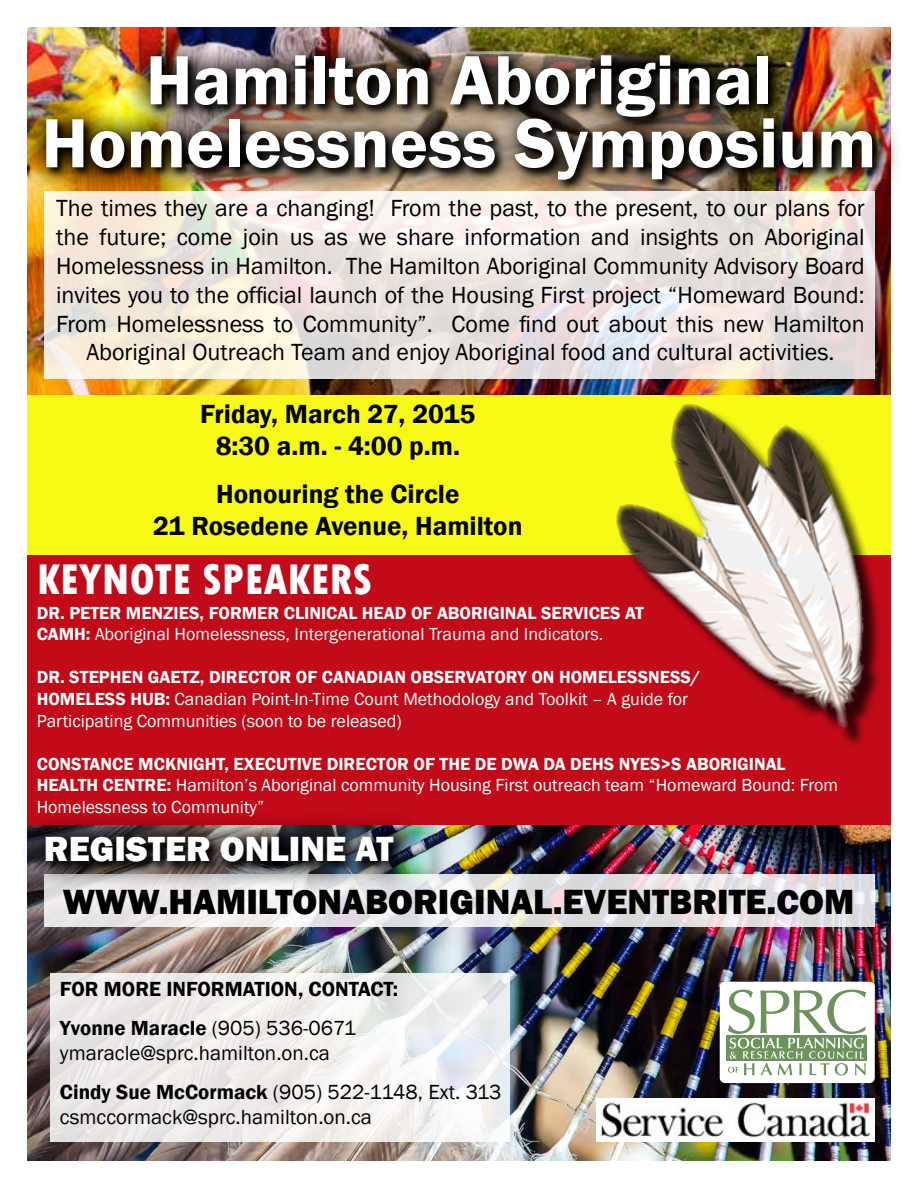
<style>
.page{position:relative;width:918px;height:1188px;background:#fff}
.page>*{position:absolute;margin:0;border:0;box-sizing:border-box;transform-origin:0 0}
.t1{font:600 72px/63px "Franklin Gothic";color:#fff;text-align:center}
.t2{font:800 condensed 45px "Tw Cen";color:#fff}
.t3{font:800 36px "Franklin Gothic";color:#000}
.t4{font:800 36px "Franklin Gothic";color:#fff}
.t5{font:600 27px/32.4px "Franklin Gothic";color:#000;text-align:center}
.t6{font:24px/28.8px "Franklin Gothic";color:#000;text-align:center}
.t7{font:21px/38.7px "Franklin Gothic";color:#000}
.t8{font:600 21px/38.7px "Franklin Gothic";color:#000}
.t9{font:18px/21.6px "Franklin Gothic";color:#fff}
.t10{font:600 18px/21.6px "Franklin Gothic";color:#fff}
.s1{font-weight:400}
.s2{font-weight:600}
</style>
<div class="page">
<img style="left:27px;top:825px;width:864px;height:336px">
<img style="left:27px;top:28px;width:864px;height:367px">
<div style="left:27px;top:395px;width:864px;height:227px;background:#f7fa15"></div>
<img style="left:26px;top:31px;width:870px;height:174px">
<div style="left:27px;top:555px;width:864px;height:270px;background:#c20a18"></div>
<svg style="left:44px;top:191px;width:831px;height:188px;background:#eee6e0"></svg>
<div style="left:619px;top:405px;width:263px;height:343px;background:#000;opacity:.75"></div>
<img style="left:616px;top:404px;width:248px;height:326px">
<svg style="left:50px;top:973px;width:460px;height:169px;fill:#efedec"></svg>
<svg style="left:44px;top:874px;width:831px;height:53px"></svg>
<svg style="left:27px;top:825px;width:396px;height:68px"></svg>
<img style="left:27px;top:818px;width:390px;height:68px">
<img style="left:596px;top:1099px;width:279px;height:43px">
<div style="left:720px;top:982px;width:155px;height:101px;background:#fff;border-radius:5px"></div>
<svg style="left:728px;top:990px;width:138px;height:85px"></svg>
<h1 class="t1" style="left:41px;top:50px;width:836px">Hamilton Aboriginal<br>Homelessness Symposium</h1>
<p class="t6" style="left:56px;top:194px;width:810px">The times they are a changing! From the past, to the present, to our plans for the future; come join us as we share information and insights on Aboriginal Homelessness in Hamilton. The Hamilton Aboriginal Community Advisory Board invites you to the official launch of the Housing First project “Homeward Bound:<br>From Homelessness to Community”. Come find out about this new Hamilton Aboriginal Outreach Team and enjoy Aboriginal food and cultural activities.</p>
<p class="t5" style="left:200px;top:398px;width:277px">Friday, March 27, 2015<br>8:30 a.m. - 4:00 p.m.</p>
<p class="t5" style="left:153px;top:478px;width:371px">Honouring the Circle<br>21 Rosedene Avenue, Hamilton</p>
<h2 class="t2" style="left:37px;top:553px;width:337px">KEYNOTE SPEAKERS</h2>
<p class="t10" style="left:37px;top:602px;width:609px">Dr. Peter Menzies, Form er Clinical Head of Aboriginal Services at<br>CAMH: <span class="s1">Aboriginal Homelessness, Intergenerational Trauma and Indicators.</span></p>
<p class="t9" style="left:37px;top:667px;width:665px"><span class="s2">Dr. Steph en Gaetz, Dir ector of Canadian Observatory on Homelessness/<br>Homeless Hub:</span> Canadian Point-In-Time Count Methodology and Toolkit – A guide for<br>Participating Communities (soon to be released)</p>
<p class="t10" style="left:37px;top:753px;width:250px">CONSTANCE MCKNIG HT, EXECUTIVE</p>
<p class="t10" style="left:327px;top:753px;width:415px">DIRECTOR OF THE DE DWA DA DEHS NYES&gt;S ABORIGIN</p>
<p class="t9" style="left:37px;top:753px;width:803px;text-indent:729px"><span class="s2">AL<br>HEALTH CENTRE:</span> Hamilton’s Aboriginal community Housing First outreach team “Homeward Bound: From<br>Homelessness to Community”</p>
<h3 class="t4" style="left:44px;top:826px;width:21px">REGI</h3>
<h3 class="t4" style="left:126px;top:826px;width:44px">STER</h3>
<h3 class="t4" style="left:220px;top:826px;width:22px">ONLINE</h3>
<h3 class="t4" style="left:355px;top:826px;width:21px">AT</h3>
<h3 class="t3" style="left:63px;top:878px;width:793px">WWW.HAMILTONABORIGINAL.EVENTBRITE.COM</h3>
<p class="t8" style="left:60px;top:970px;width:340px;text-indent:238px">, CONTACT:<br>Yvonne Maracle <span class="s1">(905) 536-0671</span></p>
<p class="t7" style="left:60px;top:1034px;width:443px">ymaracle@sprc.hamilton.on.ca<br><span class="s2">Cindy Sue McCormack</span> (905) 522-1148, Ext. 313</p>
<p class="t7" style="left:60px;top:1098px;width:314px">csmccormack@sprc.hamilton.on.ca</p>
<p class="t8" style="left:60px;top:970px;width:206px">FOR MORE IN FORMATION</p>
</div>
